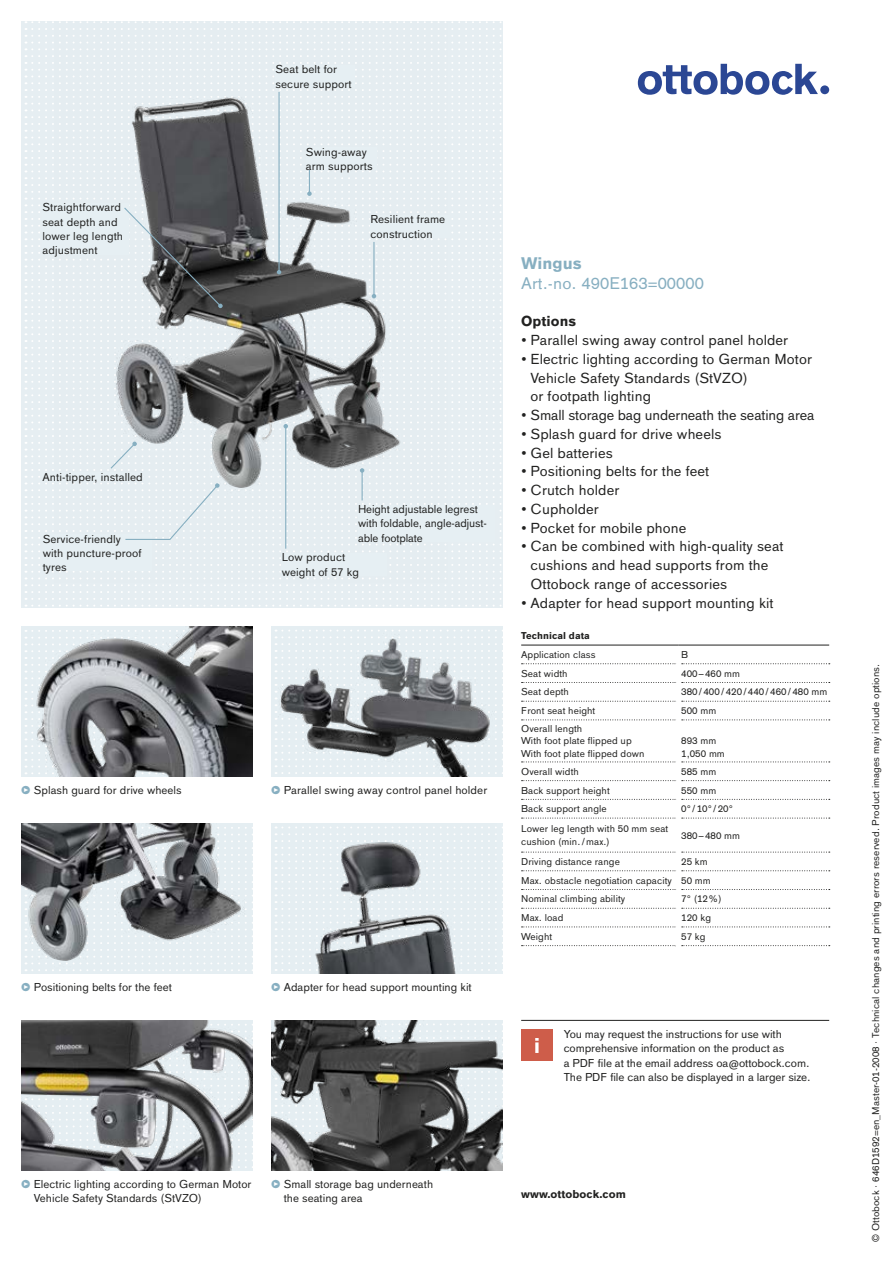
<style>
.page{position:relative;width:893px;height:1263px;background:#fff}
.page>*{position:absolute;margin:0;border:0;box-sizing:border-box;transform-origin:0 0}
.t1{font:16.5px "OBO Sans";letter-spacing:.005em;color:#87afc1}
.t2{font:700 16.5px "OBO Sans";letter-spacing:.005em;color:#87afc1}
.t3{font:14.25px/18.8px "OBO Sans";letter-spacing:.005em;color:#222221}
.t4{font:700 14.25px "OBO Sans";letter-spacing:.005em;color:#222221}
.t5{font:11.25px/14.2px "OBO Sans";color:#222221}
.t6{font:700 11.25px "OBO Sans";letter-spacing:.005em;color:#222221}
.t7{font:9.75px/12.8px "OBO Sans";letter-spacing:.005em;color:#222221}
.t8{font:700 9.75px "OBO Sans";letter-spacing:.005em;color:#222221}
.s1{font-family:"OBO Serif";font-weight:700;color:#87afc1}
</style>
<div class="page">
<div style="left:820px;top:85px;width:9px;height:9px;background:#2b4794;border-radius:50%"></div>
<svg style="left:638px;top:64px;width:180px;height:31px"></svg>
<svg style="left:496px;top:826px;width:7px;height:145px"></svg>
<img style="left:271px;top:626px;width:231px;height:150px">
<img style="left:271px;top:823px;width:225px;height:150px">
<img style="left:21px;top:823px;width:231px;height:150px">
<img style="left:21px;top:1020px;width:231px;height:150px">
<svg style="left:26px;top:21px;width:476px;height:586px;background:#c9cfd2"></svg>
<svg style="left:522px;top:663px;width:153px;height:1px"></svg>
<svg style="left:682px;top:663px;width:148px;height:1px"></svg>
<svg style="left:522px;top:682px;width:153px;height:1px"></svg>
<svg style="left:682px;top:682px;width:148px;height:1px"></svg>
<svg style="left:522px;top:701px;width:153px;height:1px"></svg>
<svg style="left:682px;top:701px;width:148px;height:1px"></svg>
<svg style="left:522px;top:719px;width:153px;height:1px"></svg>
<svg style="left:682px;top:719px;width:148px;height:1px"></svg>
<svg style="left:522px;top:761px;width:153px;height:1px"></svg>
<svg style="left:682px;top:761px;width:148px;height:1px"></svg>
<svg style="left:522px;top:780px;width:153px;height:1px"></svg>
<svg style="left:682px;top:780px;width:148px;height:1px"></svg>
<svg style="left:522px;top:799px;width:153px;height:1px"></svg>
<svg style="left:682px;top:799px;width:148px;height:1px"></svg>
<svg style="left:522px;top:818px;width:153px;height:1px"></svg>
<svg style="left:682px;top:818px;width:148px;height:1px"></svg>
<svg style="left:522px;top:870px;width:153px;height:1px"></svg>
<svg style="left:682px;top:870px;width:148px;height:1px"></svg>
<svg style="left:522px;top:889px;width:153px;height:1px"></svg>
<svg style="left:682px;top:889px;width:148px;height:1px"></svg>
<svg style="left:522px;top:908px;width:153px;height:1px"></svg>
<svg style="left:682px;top:908px;width:148px;height:1px"></svg>
<svg style="left:522px;top:926px;width:153px;height:1px"></svg>
<svg style="left:682px;top:926px;width:148px;height:1px"></svg>
<svg style="left:522px;top:852px;width:153px;height:1px"></svg>
<svg style="left:682px;top:852px;width:148px;height:1px"></svg>
<svg style="left:522px;top:945px;width:153px;height:1px"></svg>
<svg style="left:682px;top:945px;width:148px;height:1px"></svg>
<hr style="left:521px;top:645px;width:157px;height:1px;background:#222221">
<hr style="left:678px;top:645px;width:151px;height:1px;background:#222221">
<hr style="left:521px;top:1020px;width:308px;height:1px;background:#222221">
<div style="left:521px;top:1030px;width:32px;height:31px;background:#ce5d4a"></div>
<svg style="left:535px;top:1038px;width:4px;height:3px"></svg>
<svg style="left:535px;top:1042px;width:4px;height:11px"></svg>
<img style="left:21px;top:626px;width:231px;height:150px">
<img style="left:271px;top:1020px;width:231px;height:150px">
<div style="left:276px;top:65px;width:79px;height:23px;background:#e6eff3"></div>
<p class="t5" style="left:43px;top:200px;width:82px">Straightforward seat depth and lower leg length adjustment</p>
<p class="t5" style="left:43px;top:470px;width:102px">Anti-tipper, installed</p>
<p class="t5" style="left:43px;top:532px;width:100px">Service-friendly with puncture-proof tyres</p>
<p class="t5" style="left:21px;top:783px;width:162px"><span class="s1">•</span> Splash guard for drive wheels</p>
<p class="t5" style="left:21px;top:980px;width:152px"><span class="s1">•</span> Positioning belts for the feet</p>
<p class="t5" style="left:276px;top:62px;width:78px">Seat belt for secure support</p>
<p class="t5" style="left:306px;top:145px;width:68px">Swing-away arm supports</p>
<p class="t5" style="left:370px;top:212px;width:76px">Resilient frame construction</p>
<p class="t5" style="left:358px;top:502px;width:130px">Height adjustable legrest with foldable, angle-adjust&shy;able footplate</p>
<p class="t5" style="left:282px;top:550px;width:79px">Low product weight of 57 kg</p>
<p class="t5" style="left:271px;top:783px;width:218px"><span class="s1">•</span> Parallel swing away control panel holder</p>
<p class="t5" style="left:271px;top:980px;width:202px"><span class="s1">•</span> Adapter for head support mounting kit</p>
<h1 class="t2" style="left:521px;top:254px;width:62px">Wingus</h1>
<h1 class="t1" style="left:521px;top:273px;width:184px">Art.-no. 490E163=00000</h1>
<p class="t4" style="left:521px;top:313px;width:56px">Options</p>
<p class="t3" style="left:521px;top:331px;width:269px">• Parallel swing away control panel holder</p>
<p class="t3" style="left:530px;top:349px;width:283px;text-indent:-9px">• Electric lighting according to German Motor<br>Vehicle Safety Standards (StVZO)<br>or footpath lighting</p>
<p class="t3" style="left:521px;top:406px;width:295px">• Small storage bag underneath the seating area</p>
<p class="t3" style="left:521px;top:424px;width:202px">• Splash guard for drive wheels</p>
<p class="t3" style="left:521px;top:443px;width:93px">• Gel batteries</p>
<p class="t3" style="left:521px;top:462px;width:190px">• Positioning belts for the feet</p>
<p class="t3" style="left:521px;top:481px;width:100px">• Crutch holder</p>
<p class="t3" style="left:521px;top:500px;width:79px">• Cupholder</p>
<p class="t3" style="left:521px;top:518px;width:167px">• Pocket for mobile phone</p>
<p class="t3" style="left:530px;top:537px;width:255px;text-indent:-9px">• Can be combined with high-quality seat cushions and head supports from the<br>Ottobock range of accessories</p>
<p class="t3" style="left:521px;top:593px;width:254px">• Adapter for head support mounting kit</p>
<p class="t8" style="left:521px;top:630px;width:70px">Technical data</p>
<p class="t7" style="left:521px;top:648px;width:76px">Application class</p>
<p class="t7" style="left:681px;top:648px;width:8px">B</p>
<p class="t7" style="left:521px;top:667px;width:48px">Seat width</p>
<p class="t7" style="left:681px;top:667px;width:60px">400–460 mm</p>
<p class="t7" style="left:521px;top:685px;width:49px">Seat depth</p>
<p class="t7" style="left:681px;top:685px;width:148px">380/400/420/440/460/480 mm</p>
<p class="t7" style="left:521px;top:704px;width:76px">Front seat height</p>
<p class="t7" style="left:681px;top:704px;width:37px">500 mm</p>
<p class="t7" style="left:521px;top:722px;width:125px">Overall length<br>With foot plate flipped up<br>With foot plate flipped down</p>
<p class="t7" style="left:681px;top:735px;width:45px">893 mm<br>1,050 mm</p>
<p class="t7" style="left:521px;top:765px;width:59px">Overall width</p>
<p class="t7" style="left:681px;top:765px;width:37px">585 mm</p>
<p class="t7" style="left:521px;top:784px;width:90px">Back support height</p>
<p class="t7" style="left:681px;top:784px;width:37px">550 mm</p>
<p class="t7" style="left:521px;top:802px;width:87px">Back support angle</p>
<p class="t7" style="left:681px;top:802px;width:53px">0° /10° /20°</p>
<p class="t7" style="left:521px;top:822px;width:149px">Lower leg length with 50 mm seat cushion (min./max.)</p>
<p class="t7" style="left:681px;top:829px;width:60px">380–480 mm</p>
<p class="t7" style="left:521px;top:855px;width:100px">Driving distance range</p>
<p class="t7" style="left:521px;top:852px;width:191px;line-height:18.8px;text-indent:160px">25 km<br>Max. obstacle negotiation capacity 50 mm<br>Nominal climbing ability</p>
<p class="t7" style="left:681px;top:893px;width:42px">7° (12%)</p>
<p class="t7" style="left:521px;top:911px;width:44px">Max. load</p>
<p class="t7" style="left:681px;top:911px;width:31px">120 kg</p>
<p class="t7" style="left:521px;top:930px;width:33px">Weight</p>
<p class="t7" style="left:681px;top:930px;width:26px">57 kg</p>
<p class="t5" style="left:564px;top:1027px;width:249px">You may request the instructions for use with comprehensive information on the product as<br>a PDF file at the email address oa@ottobock.com.<br>The PDF file can also be displayed in a larger size.</p>
<p class="t5" style="left:34px;top:1177px;width:219px;text-indent:-13px"><span class="s1">•</span> Electric lighting according to German Motor<br>Vehicle Safety Standards (StVZO)</p>
<p class="t5" style="left:284px;top:1177px;width:151px;text-indent:-13px"><span class="s1">•</span> Small storage bag underneath the seating area</p>
<p class="t6" style="left:521px;top:1188px;width:106px">www.ottobock.com</p>
<p class="t7" style="left:869px;top:1242px;width:579px;rotate:-90deg">© Ottobock · 646D1592=en_Master-01-2008 · Technical changes and printing errors reserved. Product images may include options.</p>
</div>
